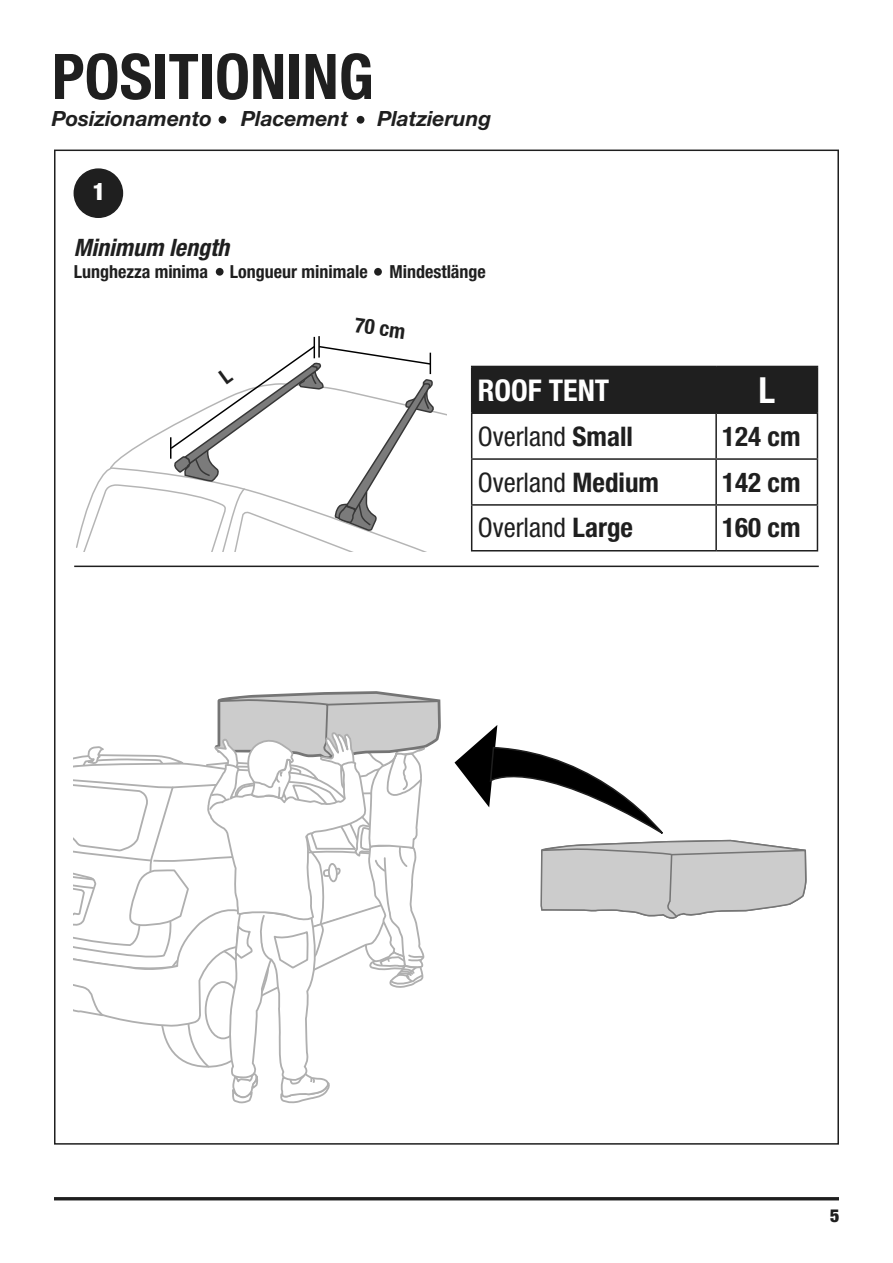
<style>
.page{position:relative;width:893px;height:1263px;background:#fff}
.page>*{position:absolute;margin:0;border:0;box-sizing:border-box;transform-origin:0 0}
.t1{font:700 condensed 63px "Helvetica Neue LT Std";color:#1f1f1f}
.t2{font:700 condensed 36px "Helvetica Neue LT Std";color:#fff}
.t3{font:700 condensed 30px "Helvetica Neue LT Std";color:#fff}
.t4{font:condensed 27px "Helvetica Neue LT Std";color:#1f1f1f}
.t5{font:700 condensed 27px "Helvetica Neue LT Std";color:#1f1f1f}
.t6{font:italic 700 condensed 24px "Helvetica Neue LT Std";color:#1f1f1f}
.t7{font:900 condensed 24px "Helvetica Neue LT Std";color:#fff}
.t8{font:italic 700 21px "Helvetica Neue LT Std";color:#1f1f1f}
.t9{font:700 condensed 21px "Helvetica Neue LT Std";color:#1f1f1f}
.t10{font:700 condensed 18px "Helvetica Neue LT Std";color:#1f1f1f}
.t11{font:900 condensed 18px "Helvetica Neue LT Std";color:#1f1f1f}
.s1{font-weight:700}
</style>
<div class="page">
<svg style="left:74px;top:691px;width:367px;height:413px"></svg>
<hr style="left:318px;top:336px;width:2px;height:22px;background:#000">
<div style="left:472px;top:367px;width:345px;height:45px;background:#1f1f1f"></div>
<hr style="left:471px;top:414px;width:1px;height:44px;background:#1f1f1f">
<hr style="left:715px;top:414px;width:2px;height:44px;background:#1f1f1f">
<hr style="left:817px;top:414px;width:1px;height:44px;background:#1f1f1f">
<hr style="left:471px;top:458px;width:245px;height:2px;background:#1f1f1f">
<hr style="left:471px;top:460px;width:1px;height:44px;background:#1f1f1f">
<hr style="left:716px;top:458px;width:102px;height:2px;background:#1f1f1f">
<hr style="left:715px;top:460px;width:2px;height:44px;background:#1f1f1f">
<hr style="left:817px;top:460px;width:1px;height:44px;background:#1f1f1f">
<hr style="left:471px;top:504px;width:245px;height:2px;background:#1f1f1f">
<hr style="left:471px;top:506px;width:1px;height:44px;background:#1f1f1f">
<hr style="left:716px;top:504px;width:102px;height:2px;background:#1f1f1f">
<hr style="left:715px;top:506px;width:2px;height:44px;background:#1f1f1f">
<hr style="left:817px;top:506px;width:1px;height:44px;background:#1f1f1f">
<hr style="left:471px;top:550px;width:245px;height:1px;background:#1f1f1f">
<hr style="left:716px;top:550px;width:102px;height:1px;background:#1f1f1f">
<hr style="left:471px;top:366px;width:245px;height:1px;background:#1f1f1f">
<hr style="left:471px;top:367px;width:1px;height:45px;background:#1f1f1f">
<hr style="left:471px;top:412px;width:245px;height:2px;background:#1f1f1f">
<hr style="left:716px;top:412px;width:102px;height:2px;background:#1f1f1f">
<hr style="left:716px;top:366px;width:102px;height:1px;background:#1f1f1f">
<hr style="left:715px;top:367px;width:2px;height:45px;background:#1f1f1f">
<hr style="left:817px;top:367px;width:1px;height:45px;background:#1f1f1f">
<div style="left:219px;top:116px;width:7px;height:8px;background:#1f1f1f;border-radius:50%"></div>
<div style="left:357px;top:116px;width:7px;height:8px;background:#1f1f1f;border-radius:50%"></div>
<div style="left:216px;top:268px;width:8px;height:8px;background:#1f1f1f;border-radius:50%"></div>
<div style="left:374px;top:268px;width:8px;height:8px;background:#1f1f1f;border-radius:50%"></div>
<svg style="left:454px;top:725px;width:353px;height:194px"></svg>
<hr style="left:74px;top:566px;width:745px;height:1px;background:#1f1f1f">
<div style="left:74px;top:169px;width:48px;height:48px;background:#1f1f1f;border-radius:50%"></div>
<div style="left:74px;top:168px;width:49px;height:50px;border:2px solid #1f1f1f;border-radius:50%"></div>
<hr style="left:54px;top:1197px;width:785px;height:3px;background:#1f1f1f">
<svg style="left:76px;top:337px;width:370px;height:214px"></svg>
<h1 class="t1" style="left:52px;top:38px;width:323px">POSITIONING</h1>
<p class="t8" style="left:52px;top:106px;width:162px">Posizionamento</p>
<p class="t8" style="left:241px;top:106px;width:108px">Placement</p>
<p class="t8" style="left:377px;top:106px;width:115px">Platzierung</p>
<h3 class="t7" style="left:93px;top:177px;width:14px">1</h3>
<h3 class="t6" style="left:74px;top:233px;width:157px">Minimum length</h3>
<p class="t10" style="left:74px;top:260px;width:414px">Lunghezza minima Longueur minimale Mindestlänge</p>
<p class="t9" style="left:357px;top:312px;width:52px;rotate:8deg">70 cm</p>
<h3 class="t3" style="left:478px;top:372px;width:133px">ROOF TENT</h3>
<h2 class="t2" style="left:758px;top:368px;width:18px">L</h2>
<h3 class="t4" style="left:478px;top:421px;width:157px">Overland <span class="s1">Small</span></h3>
<h3 class="t5" style="left:722px;top:420px;width:80px">124 cm</h3>
<h3 class="t4" style="left:478px;top:466px;width:183px">Overland <span class="s1">Medium</span></h3>
<h3 class="t5" style="left:722px;top:466px;width:80px">142 cm</h3>
<h3 class="t4" style="left:478px;top:512px;width:157px">Overland <span class="s1">Large</span></h3>
<h3 class="t5" style="left:722px;top:511px;width:80px">160 cm</h3>
<p class="t11" style="left:830px;top:1204px;width:11px">5</p>
</div>
